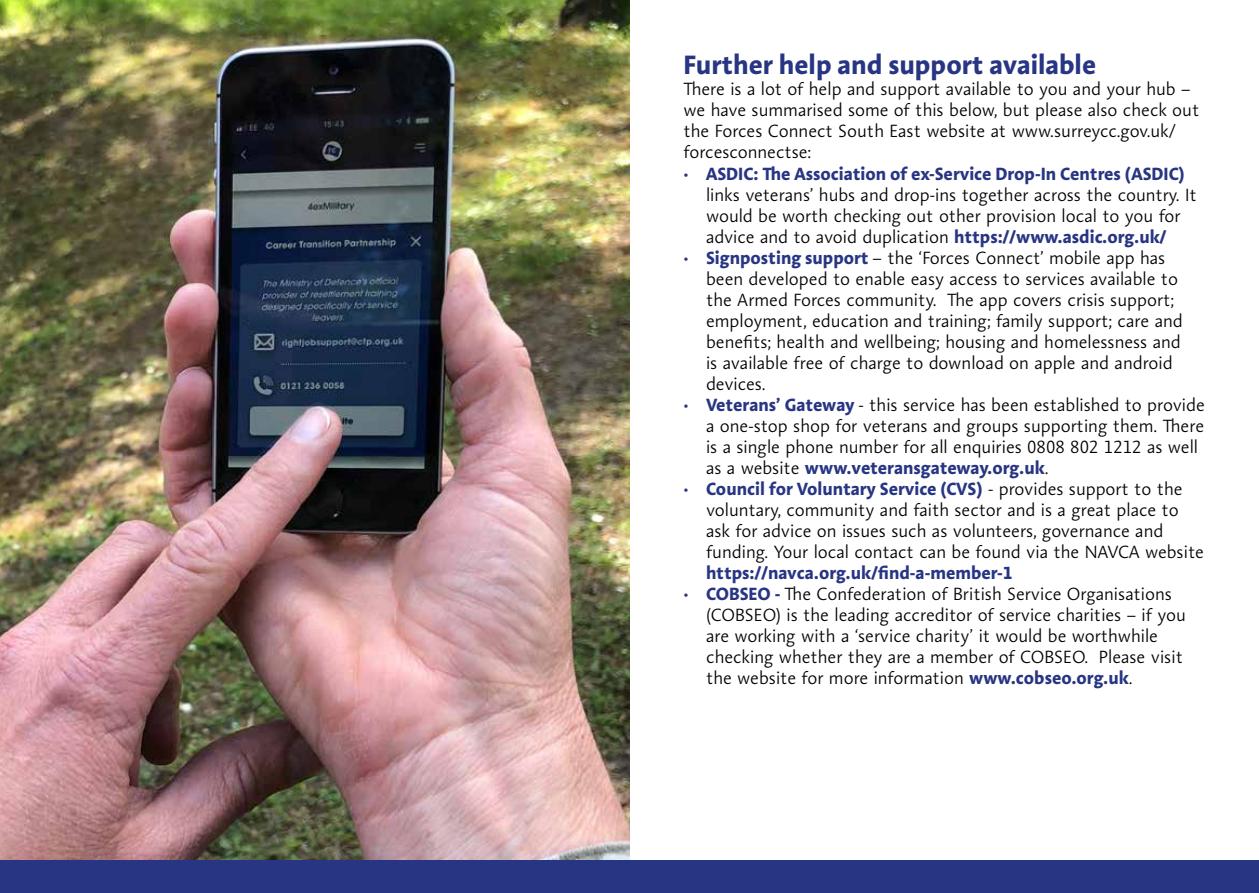
<style>
.page{position:relative;width:1259px;height:893px;background:#fff}
.page>*{position:absolute;margin:0;border:0;box-sizing:border-box;transform-origin:0 0}
.t1{font:700 27px "Aroma No 2 LT Pro";color:#283583}
.t2{font:300 18px/21px "Aroma No 2 LT Pro";color:#000}
.t3{font:700 18px "Aroma No 2 LT Pro";color:#283583}
.s1{font-weight:700;color:#283583}
.s2{font-weight:300;color:#000}
</style>
<div class="page">
<img style="left:0;top:0;width:629px;height:860px">
<div style="left:0;top:860px;width:1259px;height:33px;background:#283583"></div>
<h1 class="t1" style="left:683px;top:47px;width:414px">Further help and support available</h1>
<p class="t2" style="left:683px;top:79px;width:517px">There is a lot of help and support available to you and your hub – we have summarised some of this below, but please also check out the Forces Connect South East website at www.surreycc.gov.uk/ forcesconnectse:</p>
<p class="t3" style="left:683px;top:161px;width:503px">· ASDIC: The Association of ex-Service Drop-In Centres (ASDIC)</p>
<p class="t2" style="left:706px;top:184px;width:492px">links veterans’ hubs and drop-ins together across the country. It</p>
<p class="t2" style="left:706px;top:205px;width:476px">would be worth checking out other provision local to you for</p>
<p class="t2" style="left:706px;top:226px;width:462px">advice and to avoid duplication <span class="s1">https://www.asdic.org.uk/</span></p>
<p class="t2" style="left:683px;top:247px;width:483px"><span class="s1">· Signposting support</span> – the ‘Forces Connect’ mobile app has</p>
<p class="t2" style="left:706px;top:268px;width:473px">been developed to enable easy access to services available to</p>
<p class="t2" style="left:706px;top:289px;width:470px">the Armed Forces community. The app covers crisis support;</p>
<p class="t2" style="left:706px;top:310px;width:478px">employment, education and training; family support; care and</p>
<p class="t2" style="left:706px;top:331px;width:476px">benefits; health and wellbeing; housing and homelessness and</p>
<p class="t2" style="left:706px;top:352px;width:468px">is available free of charge to download on apple and android</p>
<p class="t2" style="left:706px;top:373px;width:61px">devices.</p>
<p class="t2" style="left:683px;top:394px;width:523px"><span class="s1">· Veterans’ Gateway</span> - this service has been established to provide</p>
<p class="t2" style="left:706px;top:415px;width:500px">a one-stop shop for veterans and groups supporting them. There</p>
<p class="t2" style="left:706px;top:436px;width:494px">is a single phone number for all enquiries 0808 802 1212 as well</p>
<p class="t3" style="left:706px;top:455px;width:344px"><span class="s2">as a website</span> www.veteransgateway.org.uk<span class="s2">.</span></p>
<p class="t3" style="left:683px;top:476px;width:501px">· Council for Voluntary Service (CVS) <span class="s2">- provides support to the</span></p>
<p class="t2" style="left:706px;top:499px;width:474px">voluntary, community and faith sector and is a great place to</p>
<p class="t2" style="left:706px;top:520px;width:459px">ask for advice on issues such as volunteers, governance and</p>
<p class="t2" style="left:706px;top:541px;width:499px">funding. Your local contact can be found via the NAVCA website</p>
<p class="t3" style="left:706px;top:560px;width:308px">https://navca.org.uk/find-a-member-1</p>
<p class="t2" style="left:683px;top:583px;width:490px"><span class="s1">· COBSEO -</span> The Confederation of British Service Organisations</p>
<p class="t2" style="left:706px;top:604px;width:481px">(COBSEO) is the leading accreditor of service charities – if you</p>
<p class="t2" style="left:706px;top:625px;width:453px">are working with a ‘service charity’ it would be worthwhile</p>
<p class="t2" style="left:706px;top:646px;width:478px">checking whether they are a member of COBSEO. Please visit</p>
<p class="t2" style="left:706px;top:667px;width:428px">the website for more information <span class="s1">www.cobseo.org.uk</span>.</p>
</div>
